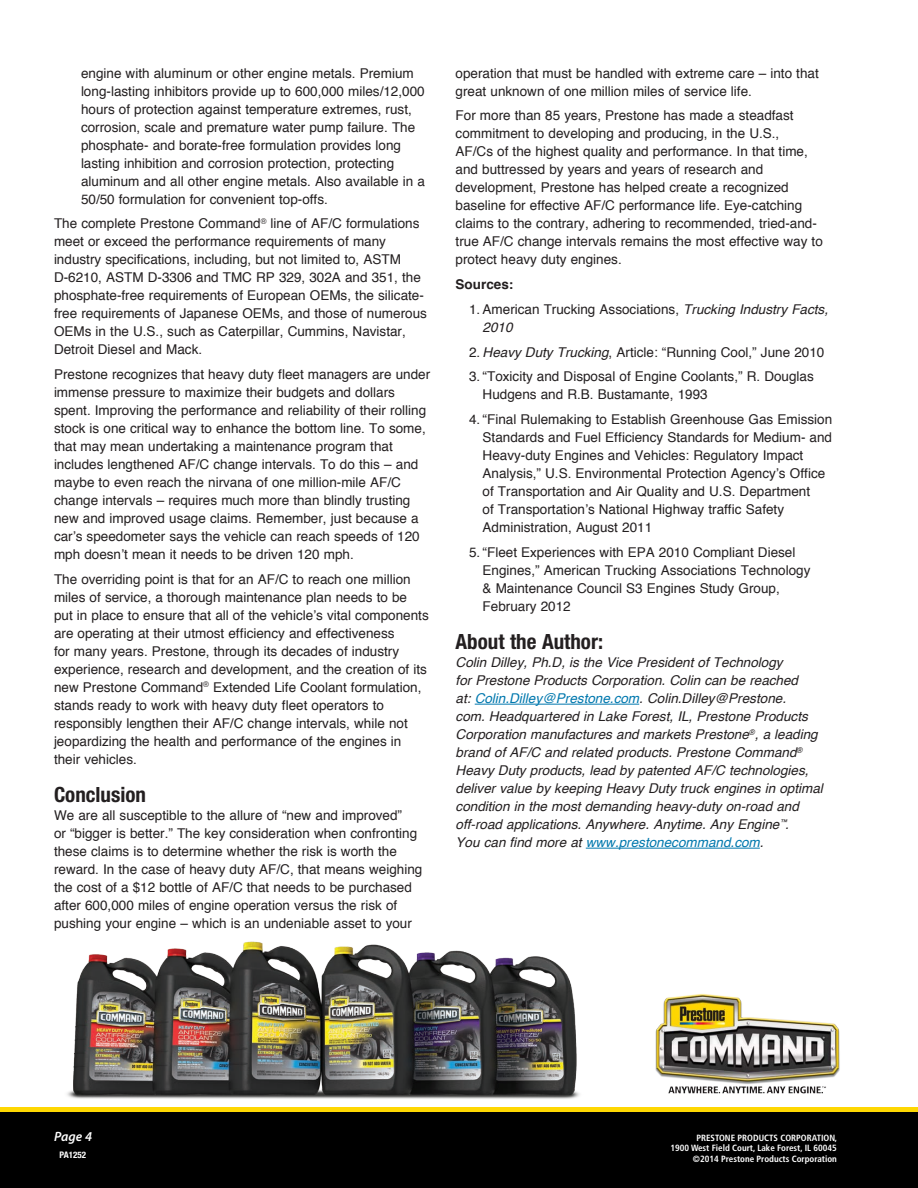
<style>
.page{position:relative;width:918px;height:1188px;background:#fff}
.page>*{position:absolute;margin:0;border:0;box-sizing:border-box;transform-origin:0 0}
.Headline{font:700 condensed 21px "Helvetica Neue";color:#231f20}
.Headline-2{font:13.5px/18px "Helvetica";color:#231f20}
.Headline-3{font:italic 13.5px/18px "Helvetica";color:#231f20}
.Headline-4{font:700 13.5px "Helvetica";color:#231f20}
.SUBheadline{font:italic 600 13.5px "Myriad Pro";color:#fff}
.t1{font:700 condensed 9px/10.5px "Frutiger";color:#fff;text-align:right}
.t2{font:700 condensed 9px "Helvetica Neue";color:#fff}
.s1{font-style:italic}
.s2{color:#0078ae}
</style>
<div class="page">
<div style="left:0;top:1111px;width:918px;height:77px;background:#000"></div>
<div style="left:0;top:1107px;width:918px;height:5px;background:#fed702"></div>
<img style="left:655px;top:994px;width:185px;height:100px">
<hr style="left:475px;top:704px;width:164px;height:1px;background:#0078ae">
<hr style="left:586px;top:848px;width:174px;height:1px;background:#0078ae">
<img style="left:67px;top:941px;width:513px;height:158px">
<p class="Headline-2" style="left:81px;top:64px;width:346px">engine with aluminum or other engine metals. Premium long-lasting inhibitors provide up to 600,000 miles/12,000 hours of protection against temperature extremes, rust, corrosion, scale and premature water pump failure. The phosphate- and borate-free formulation provides long lasting inhibition and corrosion protection, protecting aluminum and all other engine metals. Also available in a 50/50 formulation for convenient top-offs.</p>
<p class="Headline-2" style="left:54px;top:215px;width:374px">The complete Prestone Command<sup>®</sup> line of AF/C formulations meet or exceed the performance requirements of many industry specifications, including, but not limited to, ASTM D-6210, ASTM D-3306 and TMC RP 329, 302A and 351, the phosphate-free requirements of European OEMs, the silicate&shy;free requirements of Japanese OEMs, and those of numerous OEMs in the U.S., such as Caterpillar, Cummins, Navistar, Detroit Diesel and Mack.</p>
<p class="Headline-2" style="left:54px;top:366px;width:378px">Prestone recognizes that heavy duty fleet managers are under immense pressure to maximize their budgets and dollars spent. Improving the performance and reliability of their rolling stock is one critical way to enhance the bottom line. To some, that may mean undertaking a maintenance program that includes lengthened AF/C change intervals. To do this – and maybe to even reach the nirvana of one million-mile AF/C change intervals – requires much more than blindly trusting new and improved usage claims. Remember, just because a car’s speedometer says the vehicle can reach speeds of 120 mph doesn’t mean it needs to be driven 120 mph.</p>
<p class="Headline-2" style="left:54px;top:571px;width:376px">The overriding point is that for an AF/C to reach one million miles of service, a thorough maintenance plan needs to be put in place to ensure that all of the vehicle’s vital components are operating at their utmost efficiency and effectiveness<br>for many years. Prestone, through its decades of industry experience, research and development, and the creation of its new Prestone Command<sup>®</sup> Extended Life Coolant formulation, stands ready to work with heavy duty fleet operators to responsibly lengthen their AF/C change intervals, while not jeopardizing the health and performance of the engines in their vehicles.</p>
<p class="Headline" style="left:54px;top:782px;width:94px">Conclusion</p>
<p class="Headline-2" style="left:54px;top:807px;width:370px">We are all susceptible to the allure of “new and improved”<br>or “bigger is better.” The key consideration when confronting these claims is to determine whether the risk is worth the reward. In the case of heavy duty AF/C, that means weighing the cost of a $12 bottle of AF/C that needs to be purchased after 600,000 miles of engine operation versus the risk of pushing your engine – which is an undeniable asset to your</p>
<p class="Headline-2" style="left:456px;top:64px;width:365px">operation that must be handled with extreme care – into that great unknown of one million miles of service life.</p>
<p class="Headline-2" style="left:456px;top:107px;width:369px">For more than 85 years, Prestone has made a steadfast commitment to developing and producing, in the U.S.,<br>AF/Cs of the highest quality and performance. In that time, and buttressed by years and years of research and development, Prestone has helped create a recognized baseline for effective AF/C performance life. Eye-catching claims to the contrary, adhering to recommended, tried-and&shy;true AF/C change intervals remains the most effective way to protect heavy duty engines.</p>
<p class="Headline-4" style="left:456px;top:273px;width:59px">Sources:</p>
<p class="Headline-2" style="left:483px;top:301px;width:347px;text-indent:-14px">1. American Trucking Associations, <span class="s1">Trucking Industry Facts,<br>2010</span></p>
<p class="Headline-2" style="left:469px;top:343px;width:357px">2. <span class="s1">Heavy Duty Trucking</span>, Article: “Running Cool,” June 2010</p>
<p class="Headline-2" style="left:483px;top:368px;width:333px;text-indent:-14px">3. “Toxicity and Disposal of Engine Coolants,” R. Douglas<br>Hudgens and R.B. Bustamante, 1993</p>
<p class="Headline-2" style="left:483px;top:411px;width:351px;text-indent:-14px">4. “Final Rulemaking to Establish Greenhouse Gas Emission Standards and Fuel Efficiency Standards for Medium- and Heavy-duty Engines and Vehicles: Regulatory Impact Analysis,” U.S. Environmental Protection Agency’s Office of Transportation and Air Quality and U.S. Department<br>of Transportation’s National Highway traffic Safety Administration, August 2011</p>
<p class="Headline-2" style="left:483px;top:544px;width:329px;text-indent:-14px">5. “Fleet Experiences with EPA 2010 Compliant Diesel Engines,” American Trucking Associations Technology &amp; Maintenance Council S3 Engines Study Group, February 2012</p>
<p class="Headline" style="left:456px;top:629px;width:149px">About the Author:</p>
<p class="Headline-3" style="left:456px;top:654px;width:369px">Colin Dilley, Ph.D, is the Vice President of Technology<br>for Prestone Products Corporation. Colin can be reached<br>at: <span class="s2">Colin.Dilley@Prestone.com</span>. Colin.Dilley@Prestone.<br>com. Headquartered in Lake Forest, IL, Prestone Products Corporation manufactures and markets Prestone<sup>®</sup>, a leading brand of AF/C and related products. Prestone Command<sup>® </sup>Heavy Duty products, lead by patented AF/C technologies, deliver value by keeping Heavy Duty truck engines in optimal condition in the most demanding heavy-duty on-road and off-road applications. Anywhere. Anytime. Any Engine<sup>™</sup>.<br>You can find more at <span class="s2">www.prestonecommand.com</span>.</p>
<p class="SUBheadline" style="left:54px;top:1129px;width:40px">Page 4</p>
<p class="t1" style="left:670px;top:1133px;width:168px">PRESTONE PRODUCTS CORPORATION,<br>1900 West Field Court, Lake Forest, IL 60045 ©2014 Prestone Products Corporation</p>
<p class="t2" style="left:60px;top:1149px;width:28px">PA1252</p>
</div>
